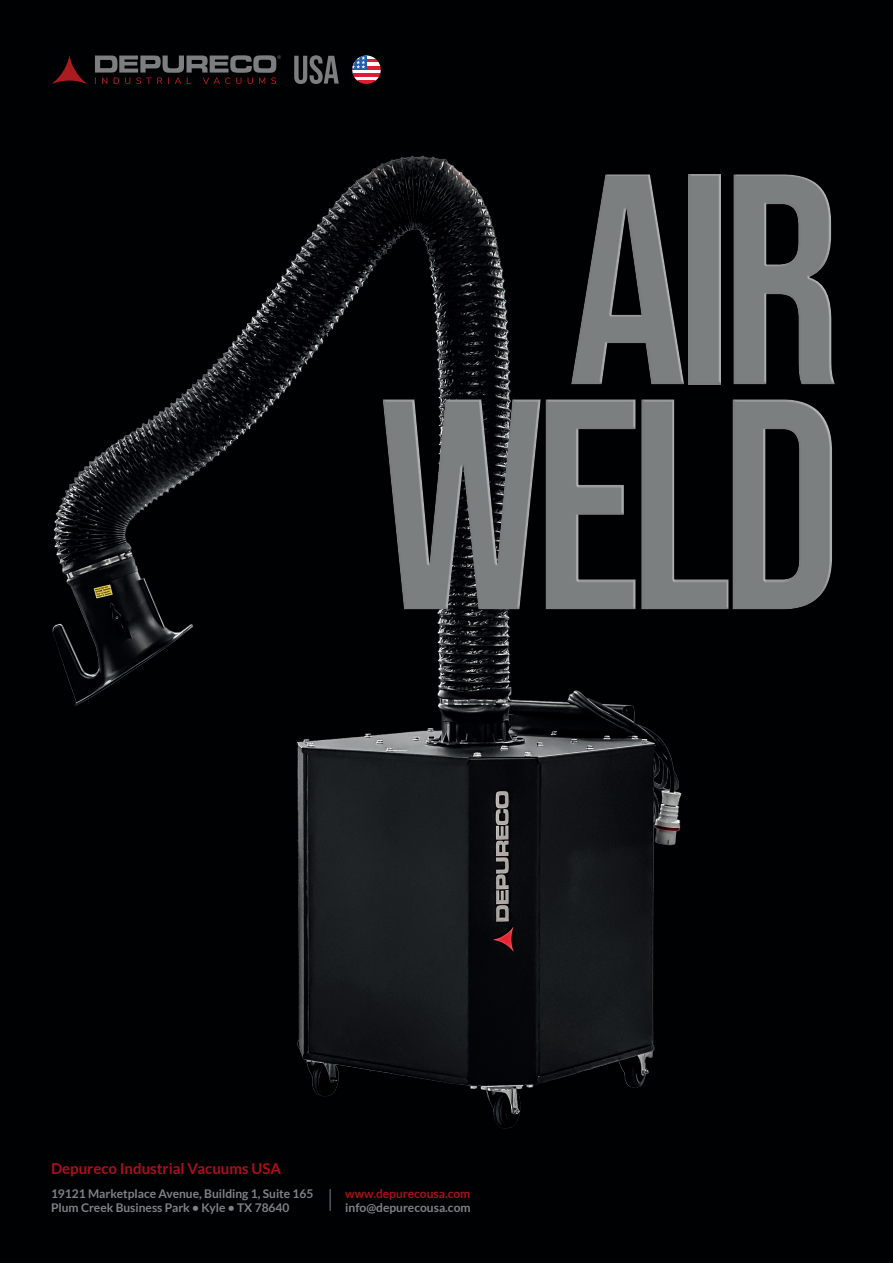
<style>
.page{position:relative;width:893px;height:1263px;background:#000103}
.page>*{position:absolute;margin:0;border:0;box-sizing:border-box;transform-origin:0 0}
.t1{font:700 300px/225px "Bebas Neue Pro";letter-spacing:-.04em;color:#7c7f80;text-align:right}
.t2{font:700 15px "Lato";color:#ab0f1b}
.t3{font:700 12px/14.4px "Lato";color:#808285}
.t4{font:700 12px "Lato";color:#ab0f1b}
</style>
<div class="page">
<svg style="left:95px;top:55px;width:186px;height:29px"></svg>
<svg style="left:51px;top:55px;width:37px;height:29px"></svg>
<svg style="left:294px;top:55px;width:45px;height:29px"></svg>
<hr style="left:352px;top:56px;width:29px;height:3px;background:#fff">
<svg style="left:366px;top:59px;width:13px;height:4px"></svg>
<hr style="left:352px;top:63px;width:29px;height:3px;background:#fff">
<hr style="left:352px;top:66px;width:29px;height:4px;background:#de1d35">
<hr style="left:352px;top:70px;width:29px;height:3px;background:#fff">
<hr style="left:352px;top:73px;width:29px;height:4px;background:#de1d35">
<hr style="left:352px;top:77px;width:29px;height:3px;background:#fff">
<svg style="left:356px;top:80px;width:21px;height:4px"></svg>
<svg style="left:352px;top:56px;width:14px;height:14px"></svg>
<svg style="left:352px;top:56px;width:13px;height:12px"></svg>
<img style="left:52px;top:155px;width:630px;height:1045px">
<div style="left:379px;top:171px;width:458px;height:442px;background:#231f20;opacity:.05"></div>
<h1 class="t1" style="left:378px;top:164px;width:465px">AIR<br>WELD</h1>
<p class="t2" style="left:51px;top:1159px;width:232px">Depureco Industrial Vacuums USA</p>
<p class="t3" style="left:51px;top:1186px;width:264px">19121 Marketplace Avenue, Building 1, Suite 165<br>Plum Creek Business Park • Kyle • TX 78640</p>
<p class="t4" style="left:345px;top:1186px;width:127px">www.depurecousa.com</p>
<p class="t3" style="left:345px;top:1200px;width:127px">info@depurecousa.com</p>
</div>
